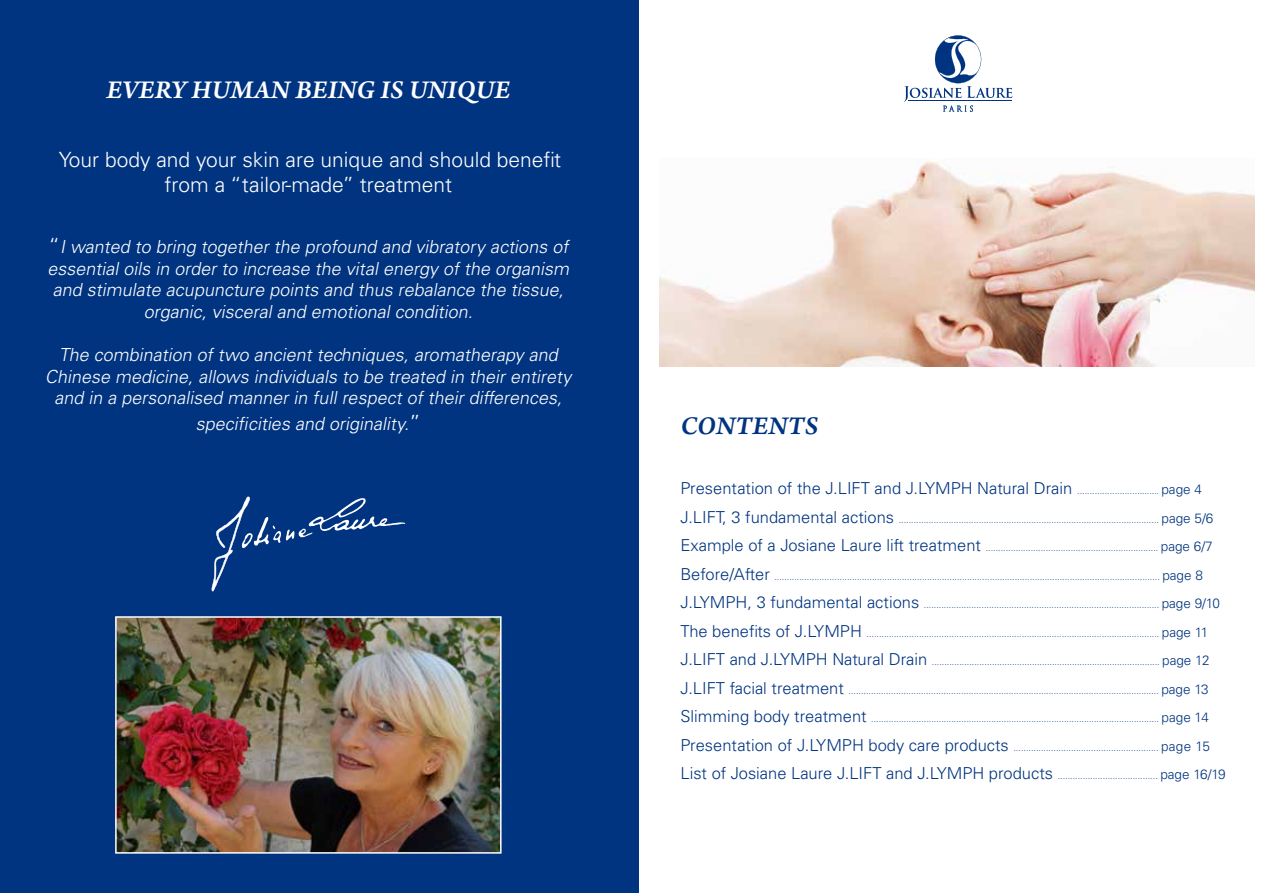
<style>
.page{position:relative;width:1276px;height:893px;background:#fff}
.page>*{position:absolute;margin:0;border:0;box-sizing:border-box;transform-origin:0 0}
.t1{font:27px "Arno Pro Smbd Italic Sm Text";color:#fff}
.t2{font:27px "Arno Pro Smbd Italic Sm Text";letter-spacing:-.005em;color:#003480}
.t3{font:300 21px/25.2px "Univers LT Std";color:#fff;text-align:center}
.t4{font:italic 300 18px/21.6px "Univers LT Std";color:#fff;text-align:center}
.t5{font:300 16.5px "Univers LT Std";color:#003480}
.t6{font:300 9px "Univers LT Std";color:#003480}
.s1{font-style:normal;font-size:21px}
.s2{font-size:9px}
.s3{font-size:13.5px}
.s4{font-size:16.5px}
</style>
<div class="page">
<div style="left:0;top:0;width:638px;height:893px;background:#003480"></div>
<svg style="left:904px;top:35px;width:108px;height:77px"></svg>
<svg style="left:211px;top:497px;width:194px;height:94px"></svg>
<img style="left:659px;top:160px;width:595px;height:206px">
<img style="left:118px;top:619px;width:380px;height:232px">
<div style="left:115px;top:616px;width:386px;height:238px;border:2px solid #fff"></div>
<h1 class="t1" style="left:107px;top:74px;width:405px">EVERY HUMAN BEING IS UNIQUE</h1>
<h2 class="t3" style="left:59px;top:147px;width:504px">Your body and your skin are unique and should benefit from a “tailor-made” treatment</h2>
<p class="t4" style="left:48px;top:236px;width:527px"><span class="s1">“</span> I wanted to bring together the profound and vibratory actions of essential oils in order to increase the vital energy of the organism and stimulate acupuncture points and thus rebalance the tissue, organic, visceral and emotional condition.</p>
<h3 class="t4" style="left:45px;top:344px;width:531px">The combination of two ancient techniques, aromatherapy and<br>Chinese medicine, allows individuals to be treated in their entirety and in a personalised manner in full respect of their differences,</h3>
<h3 class="t4" style="left:196px;top:412px;width:226px">specificities and originality.<span class="s1">”</span></h3>
<h1 class="t2" style="left:680px;top:409px;width:139px">CONTENTS</h1>
<h3 class="t5" style="left:680px;top:479px;width:523px">Presentation of the J.LIFT and J.LYMPH Natural Drain <span class="s2">.................................</span> <span class="s3">page 4</span></h3>
<p class="t6" style="left:680px;top:514px;width:534px"><span class="s4">J.LIFT, 3 fundamental actions</span> ........................................................................................................ <span class="s3">page 5/6</span></p>
<p class="t6" style="left:680px;top:543px;width:533px"><span class="s4">Example of a Josiane Laure lift treatment</span> ..................................................................... <span class="s3">page 6/7</span></p>
<p class="t6" style="left:680px;top:571px;width:524px"><span class="s4">Before/After</span> .......................................................................................................................................................... <span class="s3">page 8</span></p>
<p class="t6" style="left:680px;top:600px;width:541px"><span class="s4">J.LYMPH, 3 fundamental actions</span> .............................................................................................. <span class="s3">page 9/10</span></p>
<p class="t6" style="left:680px;top:628px;width:529px"><span class="s4">The benefits of J.LYMPH</span> ..................................................................................................................... <span class="s3">page 11</span></p>
<p class="t6" style="left:680px;top:657px;width:530px"><span class="s4">J.LIFT and J.LYMPH Natural Drain</span> ........................................................................................... <span class="s3">page 12</span></p>
<p class="t6" style="left:680px;top:685px;width:530px"><span class="s4">J.LIFT facial treatment</span> ............................................................................................................................ <span class="s3">page 13</span></p>
<p class="t6" style="left:680px;top:714px;width:530px"><span class="s4">Slimming body treatment</span> ................................................................................................................... <span class="s3">page 14</span></p>
<p class="t6" style="left:680px;top:742px;width:531px"><span class="s4">Presentation of J.LYMPH body care products</span> .......................................................... <span class="s3">page 15</span></p>
<h3 class="t5" style="left:680px;top:764px;width:547px">List of Josiane Laure J.LIFT and J.LYMPH products <span class="s2">........................................</span> <span class="s3">page 16/19</span></h3>
</div>
